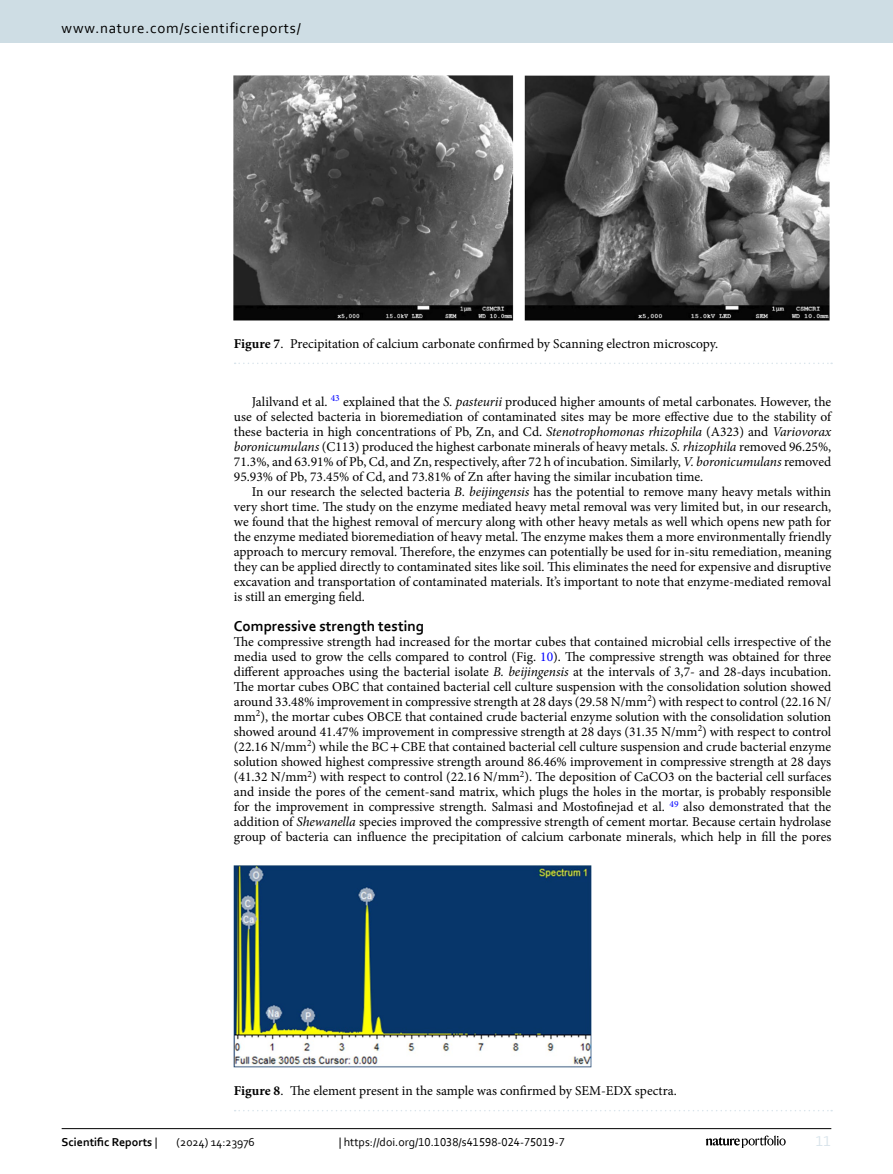
<style>
.page{position:relative;width:893px;height:1174px;background:#fff}
.page>*{position:absolute;margin:0;border:0;box-sizing:border-box;transform-origin:0 0}
.t1{font:15px "Corbel";letter-spacing:.05em;color:#000}
.Head_2{font:700 15px "Corbel";color:#000}
.t2{font:15px "Corbel";color:#d9e4eb}
.Body_Text{font:13.5px/15px "Minion Pro";color:#000;text-align:justify}
.Body_Text_Indent{font:13.5px/15px "Minion Pro";color:#000;text-align:justify}
.Figure_Caption{font:13.5px "Minion Pro";color:#000}
.t3{font:12px "Corbel";color:#000}
.t4{font:700 12px "Corbel";color:#000}
.s1{font-weight:700}
.s2{font-style:italic}
.s3{color:#00f}
.s4{font-family:"STIX"}
.s5{font-weight:400}
</style>
<div class="page">
<img style="left:234px;top:865px;width:357px;height:202px">
<svg style="left:235px;top:1110px;width:597px;height:1px"></svg>
<img style="left:234px;top:76px;width:595px;height:244px">
<svg style="left:235px;top:362px;width:597px;height:2px"></svg>
<hr style="left:62px;top:1128px;width:769px;height:1px;background:#000">
<svg style="left:706px;top:1135px;width:80px;height:12px"></svg>
<div style="left:0;top:0;width:893px;height:43px;background:#cedde4"></div>
<p class="t1" style="left:62px;top:18px;width:241px">www.nature.com/scientificreports/</p>
<p class="Figure_Caption" style="left:234px;top:335px;width:486px"><span class="s1">Figure 7</span>. Precipitation of calcium carbonate confirmed by Scanning electron microscopy.</p>
<p class="Body_Text_Indent" style="left:234px;top:394px;width:599px;text-indent:18px">Jalilvand et al. <sup>43</sup> explained that the <span class="s2">S. pasteurii</span> produced higher amounts of metal carbonates. However, the use of selected bacteria in bioremediation of contaminated sites may be more effective due to the stability of these bacteria in high concentrations of Pb, Zn, and Cd. <span class="s2">Stenotrophomonas rhizophila</span> (A323) and <span class="s2">Variovorax boronicumulans</span> (C113) produced the highest carbonate minerals of heavy metals. <span class="s2">S. rhizophila</span> removed 96.25%, 71.3%, and 63.91% of Pb, Cd, and Zn, respectively, after 72 h of incubation. Similarly, <span class="s2">V. boronicumulans</span> removed 95.93% of Pb, 73.45% of Cd, and 73.81% of Zn after having the similar incubation time.</p>
<p class="Body_Text_Indent" style="left:234px;top:484px;width:599px;text-indent:18px">In our research the selected bacteria <span class="s2">B. beijingensis</span> has the potential to remove many heavy metals within very short time. The study on the enzyme mediated heavy metal removal was very limited but, in our research, we found that the highest removal of mercury along with other heavy metals as well which opens new path for the enzyme mediated bioremediation of heavy metal. The enzyme makes them a more environmentally friendly approach to mercury removal. Therefore, the enzymes can potentially be used for in-situ remediation, meaning they can be applied directly to contaminated sites like soil. This eliminates the need for expensive and disruptive excavation and transportation of contaminated materials. It’s important to note that enzyme-mediated removal is still an emerging field.</p>
<p class="Head_2" style="left:234px;top:617px;width:192px">Compressive strength testing</p>
<p class="Body_Text" style="left:234px;top:634px;width:599px">The compressive strength had increased for the mortar cubes that contained microbial cells irrespective of the media used to grow the cells compared to control (Fig. <span class="s3">10</span>). The compressive strength was obtained for three different approaches using the bacterial isolate <span class="s2">B. beijingensis</span> at the intervals of 3,7- and 28-days incubation.<br>The mortar cubes OBC that contained bacterial cell culture suspension with the consolidation solution showed around 33.48% improvement in compressive strength at 28 days (29.58 N/mm<sup>2</sup>) with respect to control (22.16 N/ mm<sup>2</sup>), the mortar cubes OBCE that contained crude bacterial enzyme solution with the consolidation solution showed around 41.47% improvement in compressive strength at 28 days (31.35 N/mm<sup>2</sup>) with respect to control (22.16 N/mm<sup>2</sup>) while the BC<span class="s4">+</span>CBE that contained bacterial cell culture suspension and crude bacterial enzyme solution showed highest compressive strength around 86.46% improvement in compressive strength at 28 days (41.32 N/mm<sup>2</sup>) with respect to control (22.16 N/mm<sup>2</sup>). The deposition of CaCO3 on the bacterial cell surfaces and inside the pores of the cement-sand matrix, which plugs the holes in the mortar, is probably responsible for the improvement in compressive strength. Salmasi and Mostofinejad et al. <sup>49</sup> also demonstrated that the addition of <span class="s2">Shewanella</span> species improved the compressive strength of cement mortar. Because certain hydrolase group of bacteria can influence the precipitation of calcium carbonate minerals, which help in fill the pores</p>
<p class="Figure_Caption" style="left:234px;top:1082px;width:444px"><span class="s1">Figure 8</span>. The element present in the sample was confirmed by SEM-EDX spectra.</p>
<p class="t4" style="left:62px;top:1134px;width:97px">Scientific Reports <span class="s5">|</span></p>
<p class="t3" style="left:177px;top:1134px;width:80px">(2024) 14:23976</p>
<p class="t3" style="left:339px;top:1134px;width:228px">| https://doi.org/10.1038/s41598-024-75019-7</p>
<p class="t2" style="left:816px;top:1132px;width:17px">11</p>
</div>
